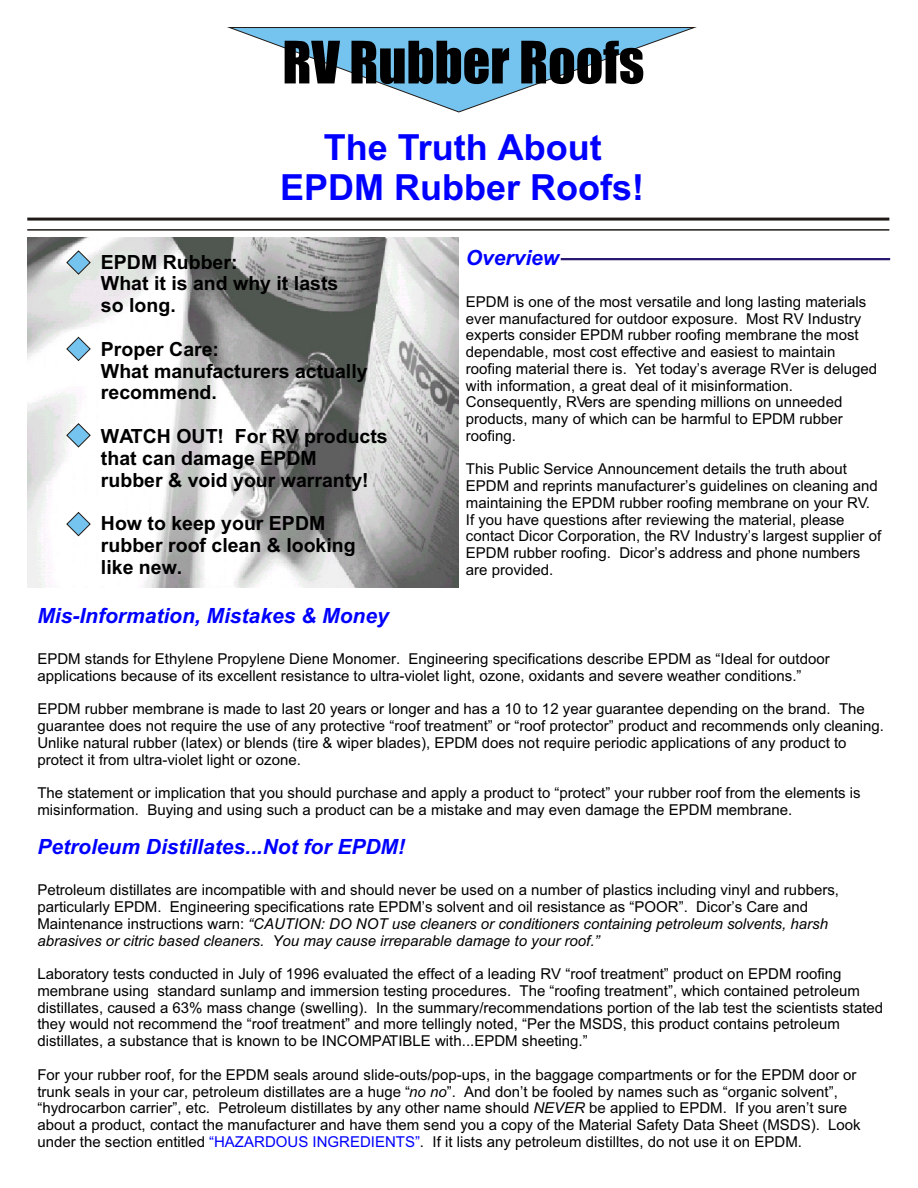
<style>
.page{position:relative;width:918px;height:1188px;background:#fff}
.page>*{position:absolute;margin:0;border:0;box-sizing:border-box;transform-origin:0 0}
.t1{font:54px "Impact";color:#000}
.t2{font:700 36px/40.2px "Arial";color:#00f;text-align:center}
.t3{font:italic 700 21px "Arial";color:#00f}
.t4{font:700 19.5px/21.8px "Arial";color:#000}
.t5{font:15px/16.8px "Arial";color:#000}
.s1{font-style:italic}
.s2{color:#00f}
</style>
<div class="page">
<svg style="left:229px;top:27px;width:467px;height:85px"></svg>
<hr style="left:27px;top:218px;width:862px;height:3px;background:#1f1a17">
<hr style="left:27px;top:229px;width:862px;height:2px;background:#1f1a17">
<img style="left:27px;top:238px;width:432px;height:350px">
<svg style="left:66px;top:251px;width:25px;height:24px"></svg>
<svg style="left:66px;top:337px;width:25px;height:24px"></svg>
<svg style="left:66px;top:423px;width:25px;height:24px"></svg>
<svg style="left:66px;top:512px;width:25px;height:24px"></svg>
<hr style="left:561px;top:258px;width:329px;height:2px;background:#291770">
<h1 class="t1" style="left:282px;top:41px;width:363px">RV Rubber Roofs</h1>
<h2 class="t2" style="left:280px;top:130px;width:366px">The Truth About<br>EPDM Rubber Roofs!</h2>
<h3 class="t4" style="left:101px;top:253px;width:239px">EPDM Rubber:<br>What it is and why it lasts so long.</h3>
<h3 class="t4" style="left:101px;top:340px;width:268px">Proper Care:<br>What manufacturers actually recommend.</h3>
<h3 class="t4" style="left:101px;top:427px;width:288px">WATCH OUT! For RV products that can damage EPDM<br>rubber &amp; void your warranty!</h3>
<h3 class="t4" style="left:101px;top:514px;width:256px">How to keep your EPDM rubber roof clean &amp; looking like new.</h3>
<h3 class="t3" style="left:37px;top:607px;width:353px">Mis-Information, Mistakes &amp; Money</h3>
<h3 class="t3" style="left:466px;top:250px;width:95px">Overview</h3>
<p class="t5" style="left:466px;top:295px;width:413px">EPDM is one of the most versatile and long lasting materials ever manufactured for outdoor exposure. Most RV Industry experts consider EPDM rubber roofing membrane the most dependable, most cost effective and easiest to maintain roofing material there is. Yet today’s average RVer is deluged with information, a great deal of it misinformation.<br>Consequently, RVers are spending millions on unneeded products, many of which can be harmful to EPDM rubber roofing.</p>
<p class="t5" style="left:466px;top:462px;width:417px">This Public Service Announcement details the truth about EPDM and reprints manufacturer’s guidelines on cleaning and maintaining the EPDM rubber roofing membrane on your RV.<br>If you have questions after reviewing the material, please contact Dicor Corporation, the RV Industry’s largest supplier of EPDM rubber roofing. Dicor’s address and phone numbers are provided.</p>
<p class="t5" style="left:37px;top:652px;width:794px">EPDM stands for Ethylene Propylene Diene Monomer. Engineering specifications describe EPDM as “Ideal for outdoor applications because of its excellent resistance to ultra-violet light, ozone, oxidants and severe weather conditions.”</p>
<p class="t5" style="left:37px;top:702px;width:848px">EPDM rubber membrane is made to last 20 years or longer and has a 10 to 12 year guarantee depending on the brand. The guarantee does not require the use of any protective “roof treatment” or “roof protector” product and recommends only cleaning.<br>Unlike natural rubber (latex) or blends (tire &amp; wiper blades), EPDM does not require periodic applications of any product to protect it from ultra-violet light or ozone.</p>
<p class="t5" style="left:37px;top:786px;width:825px">The statement or implication that you should purchase and apply a product to “protect” your rubber roof from the elements is misinformation. Buying and using such a product can be a mistake and may even damage the EPDM membrane.</p>
<h3 class="t3" style="left:37px;top:839px;width:369px">Petroleum Distillates...Not for EPDM!</h3>
<p class="t5" style="left:37px;top:883px;width:803px">Petroleum distillates are incompatible with and should never be used on a number of plastics including vinyl and rubbers, particularly EPDM. Engineering specifications rate EPDM’s solvent and oil resistance as “POOR”. Dicor’s Care and Maintenance instructions warn: <span class="s1">“CAUTION: DO NOT use cleaners or conditioners containing petroleum solvents, harsh abrasives or citric based cleaners. You may cause irreparable damage to your roof.”</span></p>
<p class="t5" style="left:37px;top:967px;width:847px">Laboratory tests conducted in July of 1996 evaluated the effect of a leading RV “roof treatment” product on EPDM roofing membrane using standard sunlamp and immersion testing procedures. The “roofing treatment”, which contained petroleum distillates, caused a 63% mass change (swelling). In the summary/recommendations portion of the lab test the scientists stated they would not recommend the “roof treatment” and more tellingly noted, “Per the MSDS, this product contains petroleum distillates, a substance that is known to be INCOMPATIBLE with...EPDM sheeting.”</p>
<p class="t5" style="left:37px;top:1067px;width:825px">For your rubber roof, for the EPDM seals around slide-outs/pop-ups, in the baggage compartments or for the EPDM door or trunk seals in your car, petroleum distillates are a huge “<span class="s1">no no</span>”. And don’t be fooled by names such as “organic solvent”, “hydrocarbon carrier”, etc. Petroleum distillates by any other name should <span class="s1">NEVER</span> be applied to EPDM. If you aren’t sure about a product, contact the manufacturer and have them send you a copy of the Material Safety Data Sheet (MSDS). Look</p>
<p class="t5" style="left:37px;top:1134px;width:766px">under the section entitled <span class="s2">“HAZARDOUS INGREDIENTS”</span>. If it lists any petroleum distilltes, do not use it on EPDM.</p>
</div>
